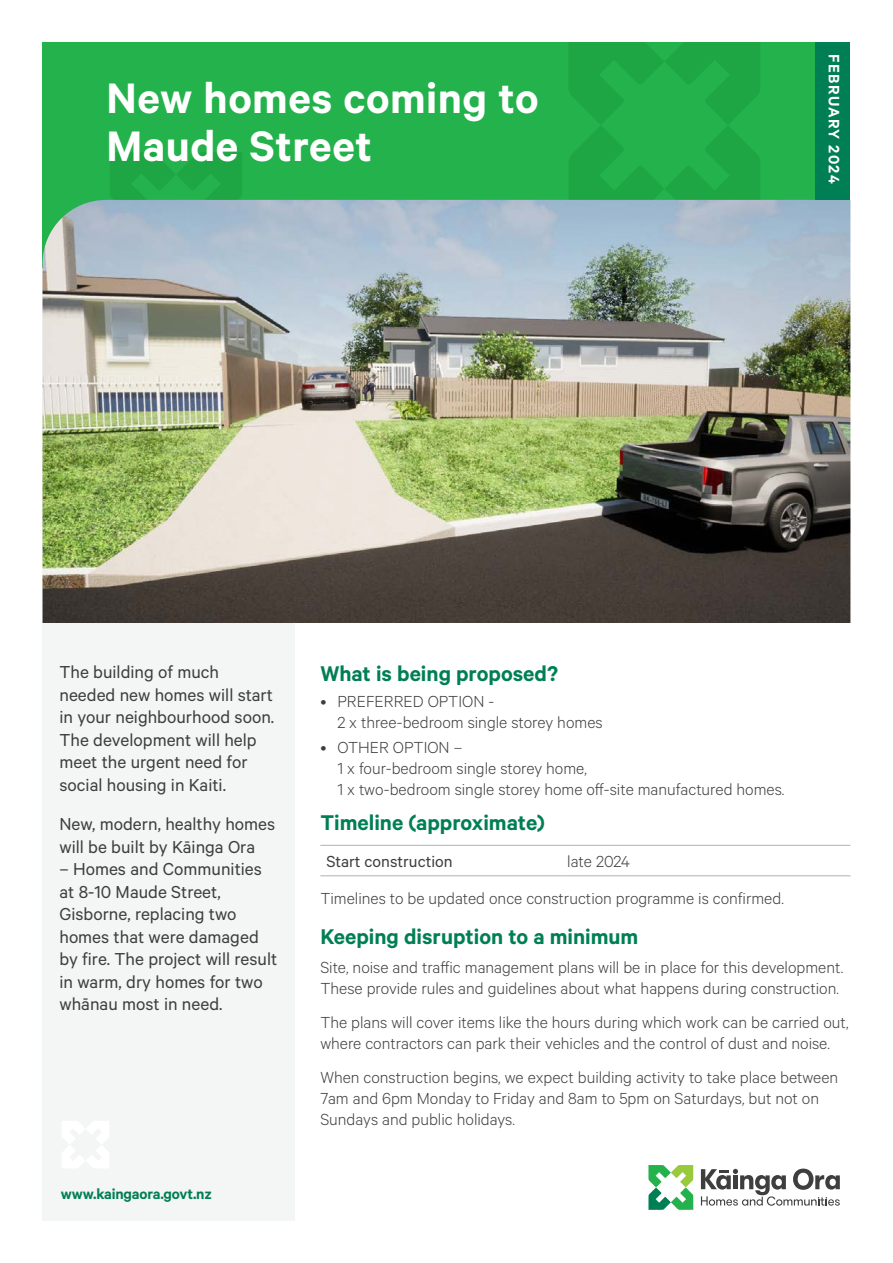
<style>
.page{position:relative;width:893px;height:1263px;background:#fff}
.page>*{position:absolute;margin:0;border:0;box-sizing:border-box;transform-origin:0 0}
.Page_heading{font:600 48px/48px "Calibre";letter-spacing:.01em;color:#fff}
.Subheading_1{font:600 24px "Calibre";color:#007f54}
.Subheading_1-2{font:19.5px/22.5px "Calibre";color:#3e3e3f}
.Subheading_1-3{font:300 18px/21px "Calibre";color:#3e3e3f}
.Body_Copy{font:18px "Calibre";color:#3e3e3f}
.Body_Copy-2{font:300 18px "Calibre";color:#3e3e3f}
.t1{font:600 16.95px "Calibre";letter-spacing:.075em;color:#fff}
.t2{font:600 16.5px "Calibre";letter-spacing:-.01em;color:#007f54}
</style>
<div class="page">
<div style="left:43px;top:191px;width:252px;height:1029px;background:#f4f5f5"></div>
<svg style="left:62px;top:1121px;width:47px;height:47px"></svg>
<svg style="left:648px;top:1165px;width:45px;height:45px"></svg>
<svg style="left:701px;top:1168px;width:139px;height:38px"></svg>
<hr style="left:320px;top:845px;width:241px;height:1px;background:#b0b1b5">
<hr style="left:561px;top:845px;width:289px;height:1px;background:#b0b1b5">
<hr style="left:320px;top:875px;width:241px;height:1px;background:#b0b1b5">
<hr style="left:561px;top:875px;width:289px;height:1px;background:#b0b1b5">
<div style="left:43px;top:43px;width:807px;height:225px;background:#23b24b"></div>
<svg style="left:568px;top:43px;width:193px;height:157px"></svg>
<img style="left:43px;top:200px;width:807px;height:423px">
<div style="left:815px;top:43px;width:35px;height:157px;background:#007f54"></div>
<svg style="left:110px;top:153px;width:132px;height:47px"></svg>
<p class="Page_heading" style="left:107px;top:72px;width:434px">New homes coming to<br>Maude Street</p>
<p class="t1" style="left:844px;top:54px;width:131px;rotate:90deg">FEBRUARY 2024</p>
<p class="Subheading_1-2" style="left:59px;top:660px;width:216px">The building of much needed new homes will start in your neighbourhood soon.<br>The development will help meet the urgent need for social housing in Kaiti.</p>
<p class="Subheading_1-2" style="left:59px;top:812px;width:217px">New, modern, healthy homes will be built by Kāinga Ora</p>
<p class="Subheading_1-2" style="left:59px;top:857px;width:219px">– Homes and Communities at 8-10 Maude Street,<br>Gisborne, replacing two homes that were damaged by fire. The project will result in warm, dry homes for two whānau most in need.</p>
<p class="t2" style="left:61px;top:1184px;width:153px">www.kaingaora.govt.nz</p>
<p class="Subheading_1" style="left:320px;top:660px;width:239px">What is being proposed?</p>
<p class="Subheading_1-3" style="left:337px;top:690px;width:267px;text-indent:-17px">• PREFERRED OPTION -<br>2 x three-bedroom single storey homes</p>
<p class="Subheading_1-3" style="left:337px;top:736px;width:449px;text-indent:-17px">• OTHER OPTION –<br>1 x four-bedroom single storey home,<br>1 x two-bedroom single storey home off-site manufactured homes.</p>
<p class="Subheading_1" style="left:320px;top:809px;width:226px">Timeline (approximate)</p>
<p class="Body_Copy" style="left:326px;top:851px;width:128px">Start construction</p>
<p class="Body_Copy-2" style="left:567px;top:851px;width:64px">late 2024</p>
<p class="Subheading_1-3" style="left:320px;top:887px;width:465px">Timelines to be updated once construction programme is confirmed.</p>
<p class="Subheading_1" style="left:320px;top:922px;width:320px">Keeping disruption to a minimum</p>
<p class="Subheading_1-3" style="left:320px;top:956px;width:524px">Site, noise and traffic management plans will be in place for this development.<br>These provide rules and guidelines about what happens during construction.</p>
<p class="Subheading_1-3" style="left:320px;top:1011px;width:530px">The plans will cover items like the hours during which work can be carried out, where contractors can park their vehicles and the control of dust and noise.</p>
<p class="Subheading_1-3" style="left:320px;top:1066px;width:519px">When construction begins, we expect building activity to take place between<br>7am and 6pm Monday to Friday and 8am to 5pm on Saturdays, but not on<br>Sundays and public holidays.</p>
</div>
